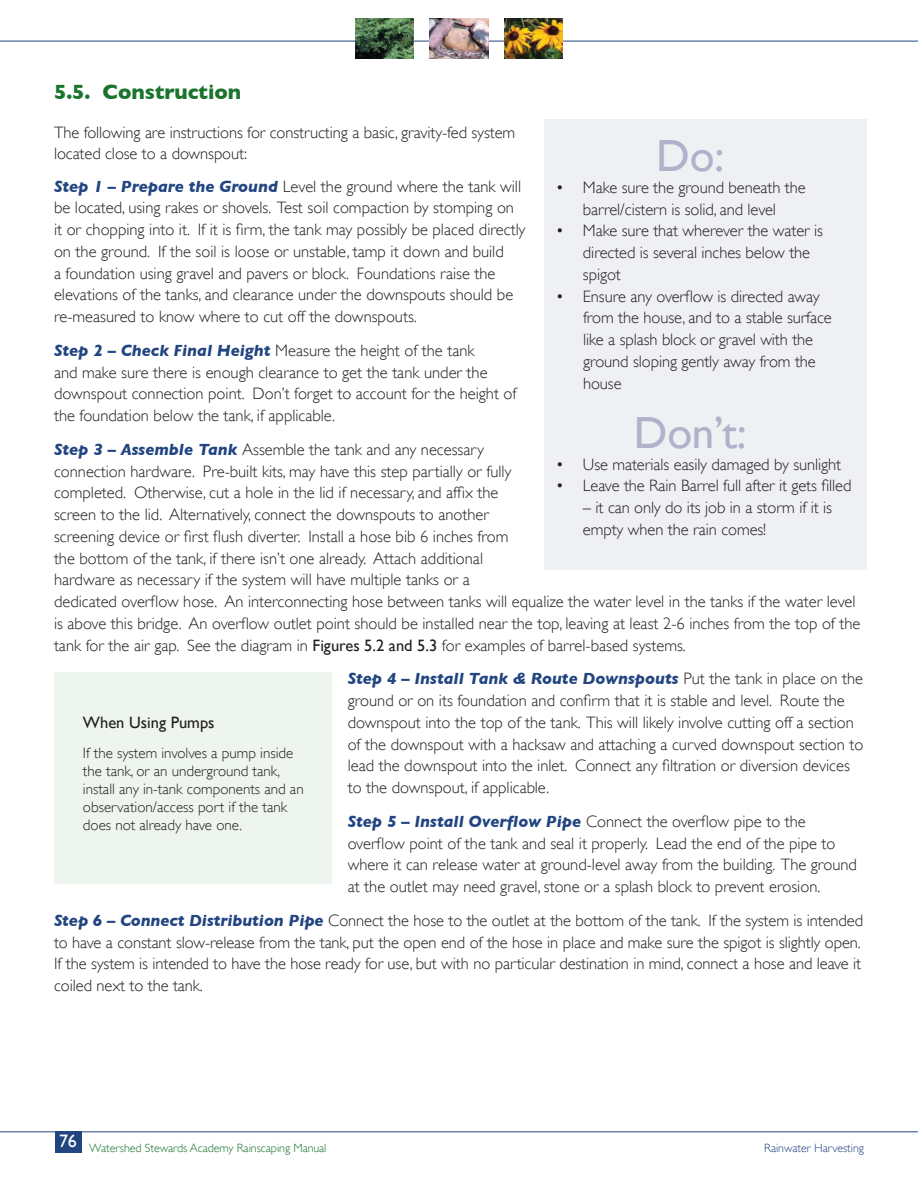
<style>
.page{position:relative;width:918px;height:1188px;background:#fff}
.page>*{position:absolute;margin:0;border:0;box-sizing:border-box;transform-origin:0 0}
.t1{font:45px "Gill Sans";color:#b1b1ca}
.t2{font:700 21px "Gill Sans";letter-spacing:-.005em;color:#1a742d}
.t3{font:18px "Gill Sans";color:#fff}
.t4{font:300 16.5px/21.8px "Gill Sans";color:#231f20}
.t5{font:16.5px "Gill Sans";color:#231f20}
.t6{font:300 15px/18px "Gill Sans";color:#231f20}
.t7{font:300 12px "Gill Sans";letter-spacing:-.005em;color:#1a742d}
.t8{font:300 12px "Gill Sans";letter-spacing:-.005em;color:#224581}
.s1{font-weight:700;font-style:italic;color:#224581}
.s2{font-weight:400}
</style>
<div class="page">
<hr style="left:0;top:41px;width:918px;height:1px;background:#224581">
<img style="left:504px;top:19px;width:58px;height:39px">
<img style="left:430px;top:18px;width:58px;height:40px">
<img style="left:356px;top:19px;width:58px;height:39px">
<hr style="left:0;top:1131px;width:918px;height:1px;background:#224581">
<div style="left:55px;top:1131px;width:27px;height:22px;background:#224581"></div>
<div style="left:544px;top:119px;width:323px;height:451px;background:#eff0f4"></div>
<div style="left:54px;top:672px;width:278px;height:212px;background:#eef4ee"></div>
<p class="t2" style="left:54px;top:80px;width:189px">5.5. Construction</p>
<p class="t4" style="left:54px;top:121px;width:463px">The following are instructions for constructing a basic, gravity-fed system located close to a downspout:</p>
<p class="t4" style="left:54px;top:175px;width:473px"><span class="s1">Step 1 – Prepare the Ground</span> Level the ground where the tank will be located, using rakes or shovels. Test soil compaction by stomping on it or chopping into it. If it is firm, the tank may possibly be placed directly on the ground. If the soil is loose or unstable, tamp it down and build<br>a foundation using gravel and pavers or block. Foundations raise the elevations of the tanks, and clearance under the downspouts should be re-measured to know where to cut off the downspouts.</p>
<p class="t4" style="left:54px;top:339px;width:464px"><span class="s1">Step 2 – Check Final Height</span> Measure the height of the tank<br>and make sure there is enough clearance to get the tank under the downspout connection point. Don’t forget to account for the height of the foundation below the tank, if applicable.</p>
<p class="t4" style="left:54px;top:438px;width:808px"><span class="s1">Step 3 – Assemble Tank</span> Assemble the tank and any necessary<br>connection hardware. Pre-built kits, may have this step partially or fully<br>completed. Otherwise, cut a hole in the lid if necessary, and affix the<br>screen to the lid. Alternatively, connect the downspouts to another<br>screening device or first flush diverter. Install a hose bib 6 inches from<br>the bottom of the tank, if there isn’t one already. Attach additional<br>hardware as necessary if the system will have multiple tanks or a<br>dedicated overflow hose. An interconnecting hose between tanks will equalize the water level in the tanks if the water level is above this bridge. An overflow outlet point should be installed near the top, leaving at least 2-6 inches from the top of the tank for the air gap. See the diagram in <span class="s2">Figures 5.2 and 5.3</span> for examples of barrel-based systems.</p>
<p class="t4" style="left:348px;top:667px;width:517px"><span class="s1">Step 4 – Install Tank &amp; Route Downspouts</span> Put the tank in place on the ground or on its foundation and confirm that it is stable and level. Route the downspout into the top of the tank. This will likely involve cutting off a section of the downspout with a hacksaw and attaching a curved downspout section to lead the downspout into the inlet. Connect any filtration or diversion devices to the downspout, if applicable.</p>
<p class="t4" style="left:348px;top:810px;width:511px"><span class="s1">Step 5 – Install Overflow Pipe</span> Connect the overflow pipe to the overflow point of the tank and seal it properly. Lead the end of the pipe to where it can release water at ground-level away from the building. The ground at the outlet may need gravel, stone or a splash block to prevent erosion.</p>
<p class="t4" style="left:54px;top:909px;width:811px"><span class="s1">Step 6 – Connect Distribution Pipe</span> Connect the hose to the outlet at the bottom of the tank. If the system is intended to have a constant slow-release from the tank, put the open end of the hose in place and make sure the spigot is slightly open.<br>If the system is intended to have the hose ready for use, but with no particular destination in mind, connect a hose and leave it coiled next to the tank.</p>
<p class="t1" style="left:656px;top:129px;width:69px">Do:</p>
<p class="t4" style="left:556px;top:176px;width:251px;text-align:center">• Make sure the ground beneath the barrel/cistern is solid, and level</p>
<p class="t4" style="left:583px;top:219px;width:242px;text-indent:-27px">• Make sure that wherever the water is directed is several inches below the spigot</p>
<p class="t4" style="left:583px;top:285px;width:250px;text-indent:-27px">• Ensure any overflow is directed away from the house, and to a stable surface like a splash block or gravel with the ground sloping gently away from the house .</p>
<p class="t1" style="left:634px;top:406px;width:114px">Don’t:</p>
<p class="t4" style="left:556px;top:453px;width:287px">• Use materials easily damaged by sunlight</p>
<p class="t4" style="left:556px;top:474px;width:297px">• Leave the Rain Barrel full after it gets filled</p>
<p class="t4" style="left:583px;top:496px;width:251px">– it can only do its job in a storm if it is empty when the rain comes!</p>
<p class="t5" style="left:83px;top:713px;width:133px">When Using Pumps</p>
<p class="t6" style="left:83px;top:743px;width:222px">If the system involves a pump inside the tank, or an underground tank, install any in-tank components and an observation/access port if the tank does not already have one.</p>
<p class="t3" style="left:59px;top:1130px;width:19px">76</p>
<p class="t7" style="left:89px;top:1139px;width:239px">Watershed Stewards Academy Rainscaping Manual</p>
<p class="t8" style="left:764px;top:1139px;width:101px">Rainwater Harvesting</p>
</div>
